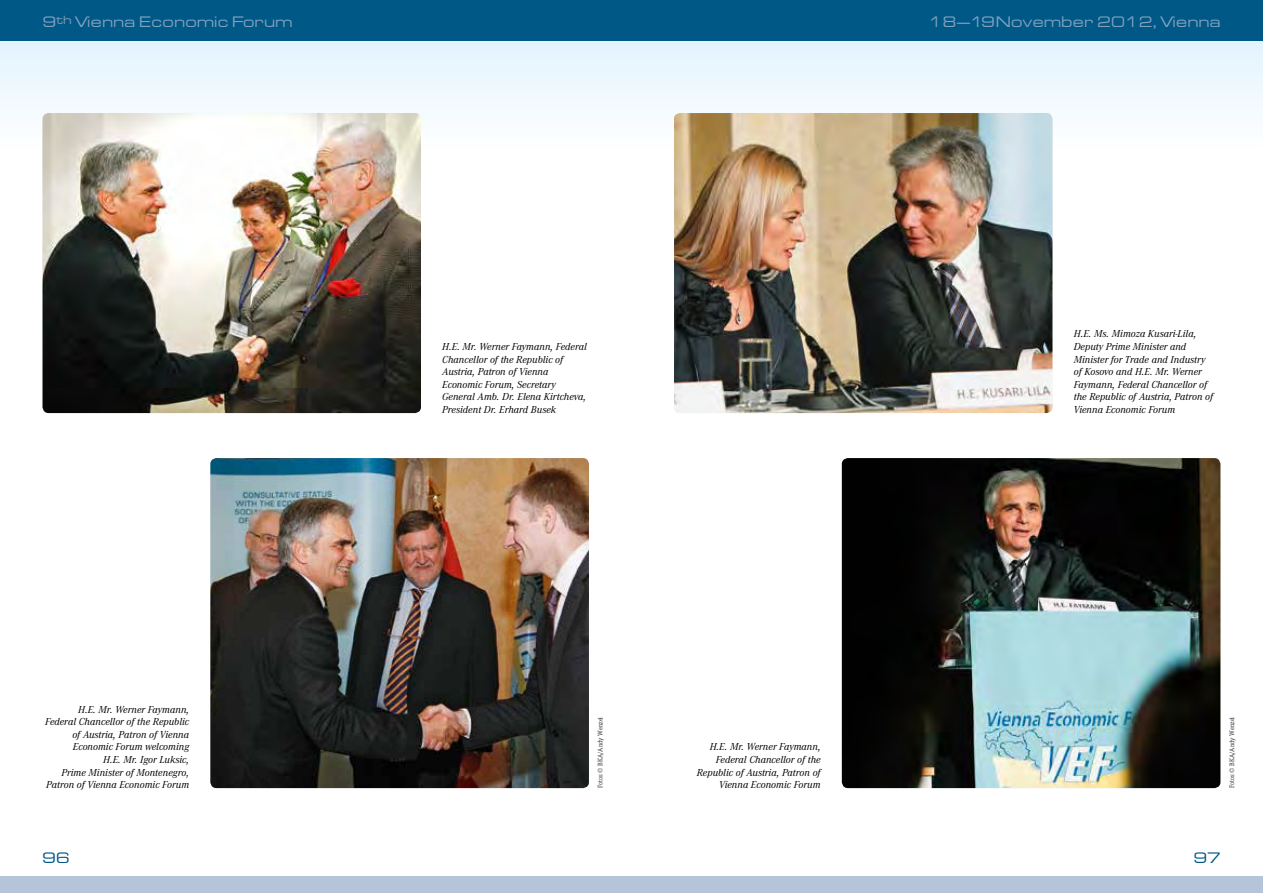
<style>
.page{position:relative;width:1263px;height:893px;background:#fff}
.page>*{position:absolute;margin:0;border:0;box-sizing:border-box;transform-origin:0 0}
.t1{font:13.5px "Thekla Extended";letter-spacing:.02em;color:#82a1bf}
.t2{font:13.5px "Thekla Extended";color:#005886}
.t3{font:italic 10.5px/12.6px "Corporate A";color:#000;text-align:right}
.t4{font:300 6.75px "Corporate E";color:#000}
</style>
<div class="page">
<svg style="left:631px;top:40px;width:632px;height:113px"></svg>
<svg style="left:0;top:40px;width:631px;height:113px"></svg>
<div style="left:0;top:0;width:631px;height:40px;background:#005886"></div>
<div style="left:0;top:876px;width:631px;height:17px;background:#b5c4d8"></div>
<div style="left:631px;top:0;width:632px;height:40px;background:#005886"></div>
<div style="left:631px;top:876px;width:632px;height:17px;background:#b5c4d8"></div>
<img style="left:210px;top:458px;width:379px;height:330px">
<img style="left:842px;top:458px;width:378px;height:330px">
<img style="left:43px;top:113px;width:378px;height:300px">
<img style="left:674px;top:113px;width:378px;height:300px">
<p class="t1" style="left:43px;top:12px;width:251px">9<sup>th</sup> Vienna Economic Forum</p>
<p class="t1" style="left:929px;top:12px;width:293px">18–19 November 2012, Vienna</p>
<p class="t3" style="left:45px;top:703px;width:146px">H.E. Mr. Werner Faymann,<br>Federal Chancellor of the Republic of Austria, Patron of Vienna<br>Economic Forum welcoming<br>H.E. Mr. Igor Luksic,<br>Prime Minister of Montenegro,<br>Patron of Vienna Economic Forum</p>
<p class="t3" style="left:442px;top:340px;width:146px;text-align:left">H.E. Mr. Werner Faymann, Federal<br>Chancellor of the Republic of<br>Austria, Patron of Vienna<br>Economic Forum, Secretary<br>General Amb. Dr. Elena Kirtcheva,<br>President Dr. Erhard Busek</p>
<p class="t3" style="left:1074px;top:328px;width:141px;text-align:left">H.E. Ms. Mimoza Kusari-Lila,<br>Deputy Prime Minister and<br>Minister for Trade and Industry of Kosovo and H.E. Mr. Werner<br>Faymann, Federal Chancellor of the Republic of Austria, Patron of<br>Vienna Economic Forum</p>
<p class="t4" style="left:597px;top:788px;width:73px;rotate:-90deg">Fotos © BKA/Andy Wenzel</p>
<p class="t4" style="left:1228px;top:788px;width:73px;rotate:-90deg">Fotos © BKA/Andy Wenzel</p>
<p class="t3" style="left:697px;top:741px;width:125px">H.E. Mr. Werner Faymann,<br>Federal Chancellor of the<br>Republic of Austria, Patron of<br>Vienna Economic Forum</p>
<p class="t2" style="left:42px;top:848px;width:29px">96</p>
<p class="t2" style="left:1193px;top:848px;width:29px">97</p>
</div>
